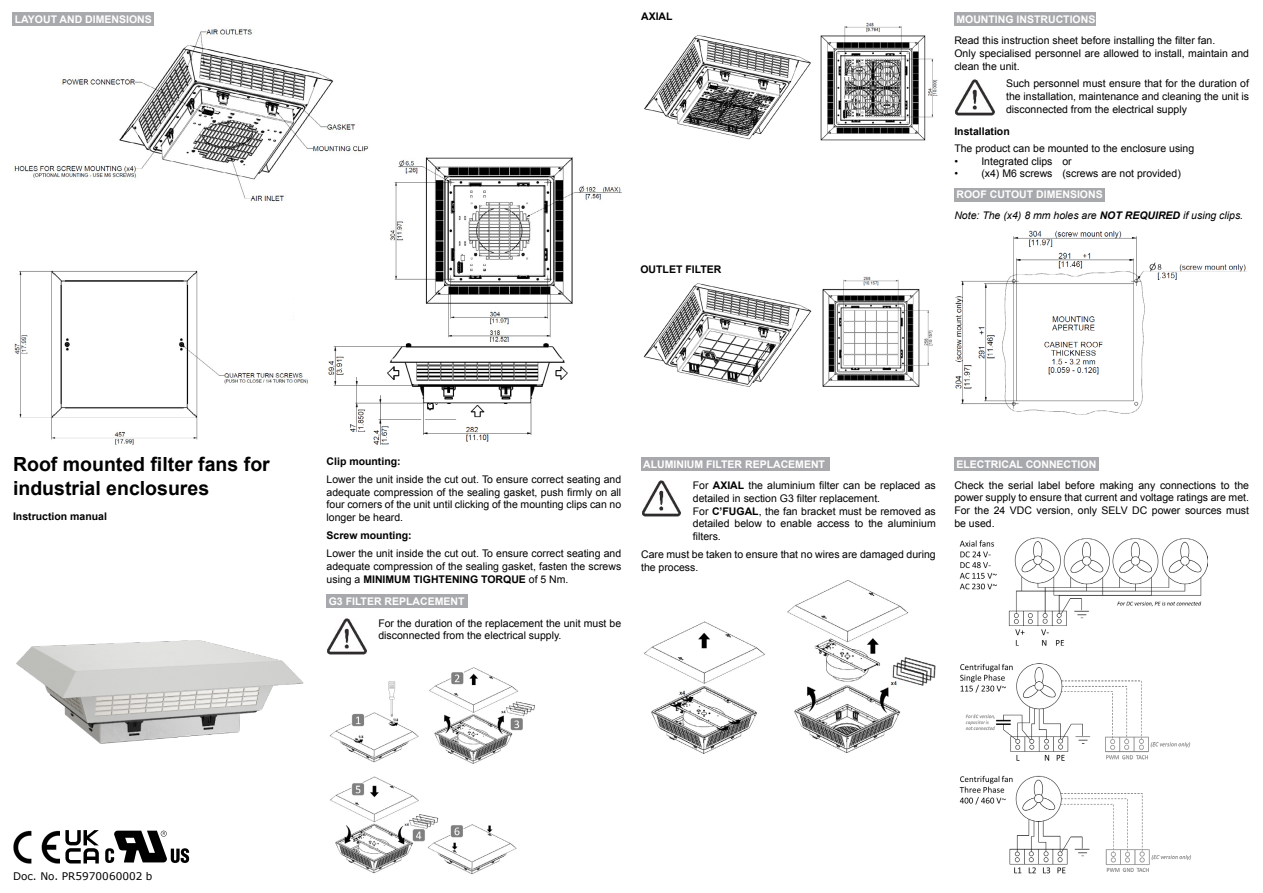
<style>
.page{position:relative;width:1263px;height:893px;background:#fff}
.page>*{position:absolute;margin:0;border:0;box-sizing:border-box;transform-origin:0 0}
.t1{font:700 19.5px/23.4px "Arial";color:#000}
.t2{font:10.5px/12.6px "Arial";color:#000}
.t3{font:700 10.5px "Arial";color:#fff}
.t4{font:700 10.5px "Arial";color:#000}
.t5{font:italic 10.5px "Arial";color:#000}
.t6{font:10.5px "Verdana";color:#000}
.s1{font-weight:700}
</style>
<div class="page">
<img style="left:16px;top:640px;width:288px;height:104px">
<div style="left:13px;top:13px;width:141px;height:13px;background:#a7a9ac"></div>
<img style="left:14px;top:29px;width:355px;height:173px">
<img style="left:14px;top:270px;width:295px;height:175px">
<img style="left:391px;top:157px;width:231px;height:185px">
<img style="left:328px;top:343px;width:240px;height:102px">
<img style="left:644px;top:35px;width:167px;height:105px">
<img style="left:820px;top:22px;width:118px;height:119px">
<img style="left:643px;top:283px;width:169px;height:104px">
<img style="left:822px;top:276px;width:111px;height:111px">
<div style="left:954px;top:13px;width:141px;height:13px;background:#a7a9ac"></div>
<div style="left:954px;top:188px;width:151px;height:13px;background:#a7a9ac"></div>
<img style="left:955px;top:80px;width:40px;height:35px">
<img style="left:955px;top:230px;width:292px;height:185px">
<div style="left:954px;top:457px;width:145px;height:13px;background:#a7a9ac"></div>
<img style="left:959px;top:537px;width:248px;height:337px">
<div style="left:327px;top:595px;width:141px;height:13px;background:#a7a9ac"></div>
<div style="left:641px;top:457px;width:188px;height:13px;background:#a7a9ac"></div>
<img style="left:327px;top:618px;width:40px;height:36px">
<img style="left:642px;top:481px;width:39px;height:35px">
<img style="left:329px;top:667px;width:206px;height:208px">
<img style="left:644px;top:581px;width:292px;height:172px">
<svg style="left:105px;top:831px;width:84px;height:32px"></svg>
<img style="left:13px;top:830px;width:46px;height:33px">
<svg style="left:65px;top:830px;width:34px;height:33px"></svg>
<p class="t3" style="left:15px;top:12px;width:138px">LAYOUT AND DIMENSIONS</p>
<p class="t4" style="left:641px;top:10px;width:33px">AXIAL</p>
<p class="t4" style="left:640px;top:262px;width:82px">OUTLET FILTER</p>
<p class="t3" style="left:956px;top:12px;width:140px">MOUNTING INSTRUCTIONS</p>
<p class="t2" style="left:954px;top:35px;width:296px">Read this instruction sheet before installing the filter fan.<br>Only specialised personnel are allowed to install, maintain and clean the unit.</p>
<p class="t2" style="left:1006px;top:78px;width:244px;text-align:justify">Such personnel must ensure that for the duration of the installation, maintenance and cleaning the unit is disconnected from the electrical supply</p>
<p class="t2" style="left:954px;top:142px;width:241px">The product can be mounted to the enclosure using</p>
<p class="t2" style="left:954px;top:155px;width:119px">• Integrated clips or</p>
<p class="t2" style="left:954px;top:167px;width:228px">• (x4) M6 screws (screws are not provided)</p>
<p class="t4" style="left:954px;top:124px;width:57px">Installation</p>
<p class="t3" style="left:956px;top:188px;width:148px">ROOF CUTOUT DIMENSIONS</p>
<p class="t5" style="left:954px;top:209px;width:290px">Note: The (x4) 8 mm holes are <span class="s1">NOT REQUIRED</span> if using clips.</p>
<h1 class="t1" style="left:13px;top:453px;width:258px">Roof mounted filter fans for industrial enclosures</h1>
<p class="t4" style="left:13px;top:509px;width:95px">Instruction manual</p>
<p class="t4" style="left:327px;top:454px;width:76px">Clip mounting:</p>
<p class="t2" style="left:327px;top:473px;width:296px;text-align:justify">Lower the unit inside the cut out. To ensure correct seating and adequate compression of the sealing gasket, push firmly on all four corners of the unit until clicking of the mounting clips can no longer be heard.</p>
<p class="t2" style="left:327px;top:548px;width:296px;text-align:justify">Lower the unit inside the cut out. To ensure correct seating and adequate compression of the sealing gasket, fasten the screws using a <span class="s1">MINIMUM TIGHTENING TORQUE</span> of 5 Nm.</p>
<p class="t4" style="left:327px;top:528px;width:87px">Screw mounting:</p>
<p class="t3" style="left:329px;top:594px;width:137px">G3 FILTER REPLACEMENT</p>
<p class="t2" style="left:378px;top:617px;width:244px">For the duration of the replacement the unit must be disconnected from the electrical supply.</p>
<p class="t3" style="left:643px;top:457px;width:183px">ALUMINIUM FILTER REPLACEMENT</p>
<p class="t2" style="left:693px;top:479px;width:244px">For <span class="s1">AXIAL</span> the aluminium filter can be replaced as detailed in section G3 filter replacement.<br>For <span class="s1">C’FUGAL</span>, the fan bracket must be removed as detailed below to enable access to the aluminium filters.</p>
<p class="t2" style="left:641px;top:548px;width:296px">Care must be taken to ensure that no wires are damaged during the process.</p>
<p class="t3" style="left:956px;top:457px;width:141px">ELECTRICAL CONNECTION</p>
<p class="t2" style="left:954px;top:479px;width:296px;text-align:justify">Check the serial label before making any connections to the power supply to ensure that current and voltage ratings are met.<br>For the 24 VDC version, only SELV DC power sources must be used.</p>
<p class="t6" style="left:13px;top:869px;width:141px">Doc. No. PR5970060002 b</p>
</div>
